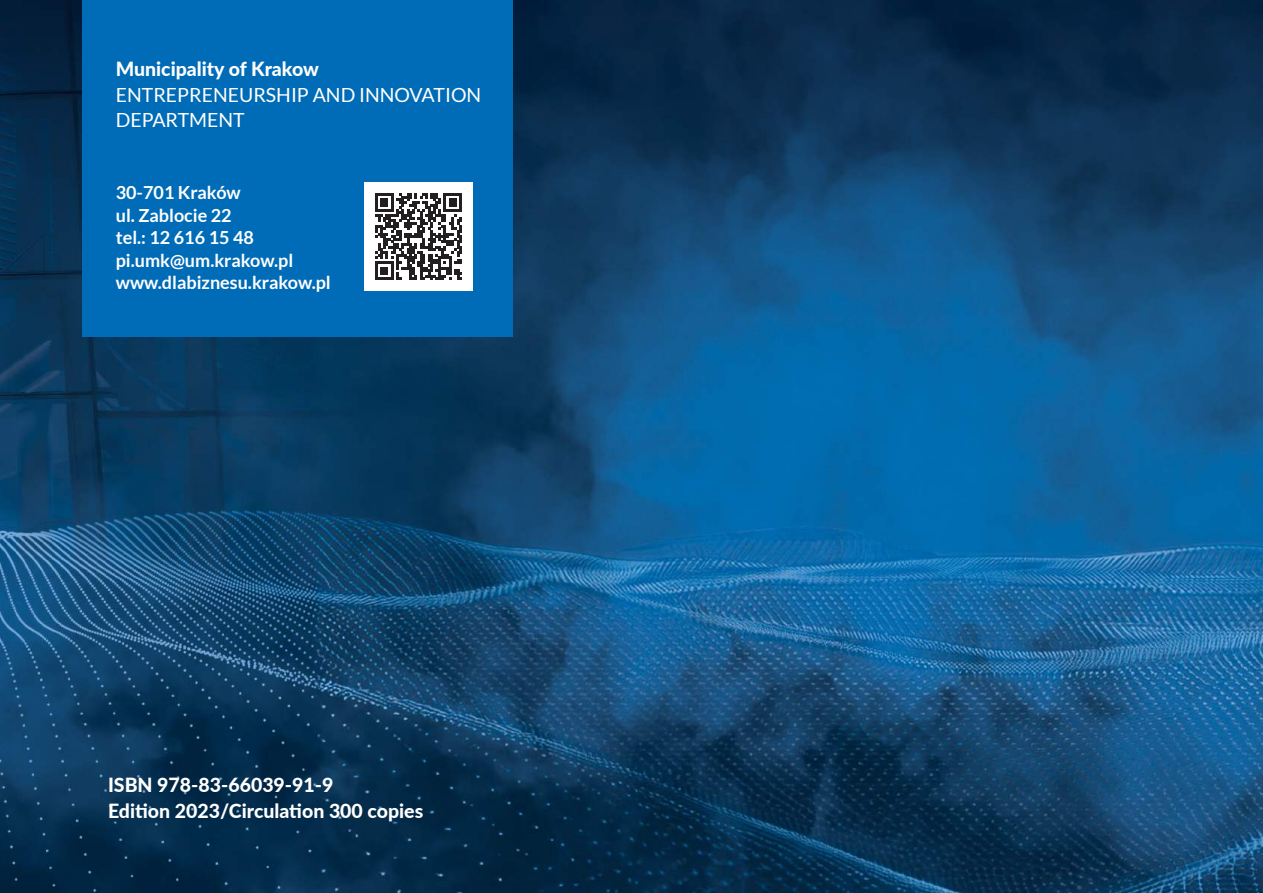
<style>
.page{position:relative;width:1263px;height:893px;background:#fff}
.page>*{position:absolute;margin:0;border:0;box-sizing:border-box;transform-origin:0 0}
.t1{font:800 19.5px/25.5px "Lato";color:#fff}
.t2{font:19.5px/25.5px "Lato";color:#fff}
.t3{font:700 18px/22.5px "Lato";color:#fff}
</style>
<div class="page">
<img style="left:0;top:0;width:1263px;height:893px">
<div style="left:82px;top:0;width:430px;height:336px;background:#006cb7"></div>
<div style="left:364px;top:183px;width:108px;height:108px;background:#fff"></div>
<svg style="left:375px;top:193px;width:87px;height:87px"></svg>
<p class="t1" style="left:116px;top:55px;width:205px">Municipality of Krakow</p>
<p class="t2" style="left:116px;top:82px;width:367px">ENTREPRENEURSHIP AND INNOVATION<br>DEPARTMENT</p>
<p class="t3" style="left:116px;top:181px;width:217px">30-701 Kraków<br>ul. Zablocie 22<br>tel.: 12 616 15 48 pi.umk@um.krakow.pl www.dlabiznesu.krakow.pl</p>
<p class="t1" style="left:108px;top:771px;width:317px">ISBN 978-83-66039-91-9<br>Edition 2023/Circulation 300 copies</p>
</div>
